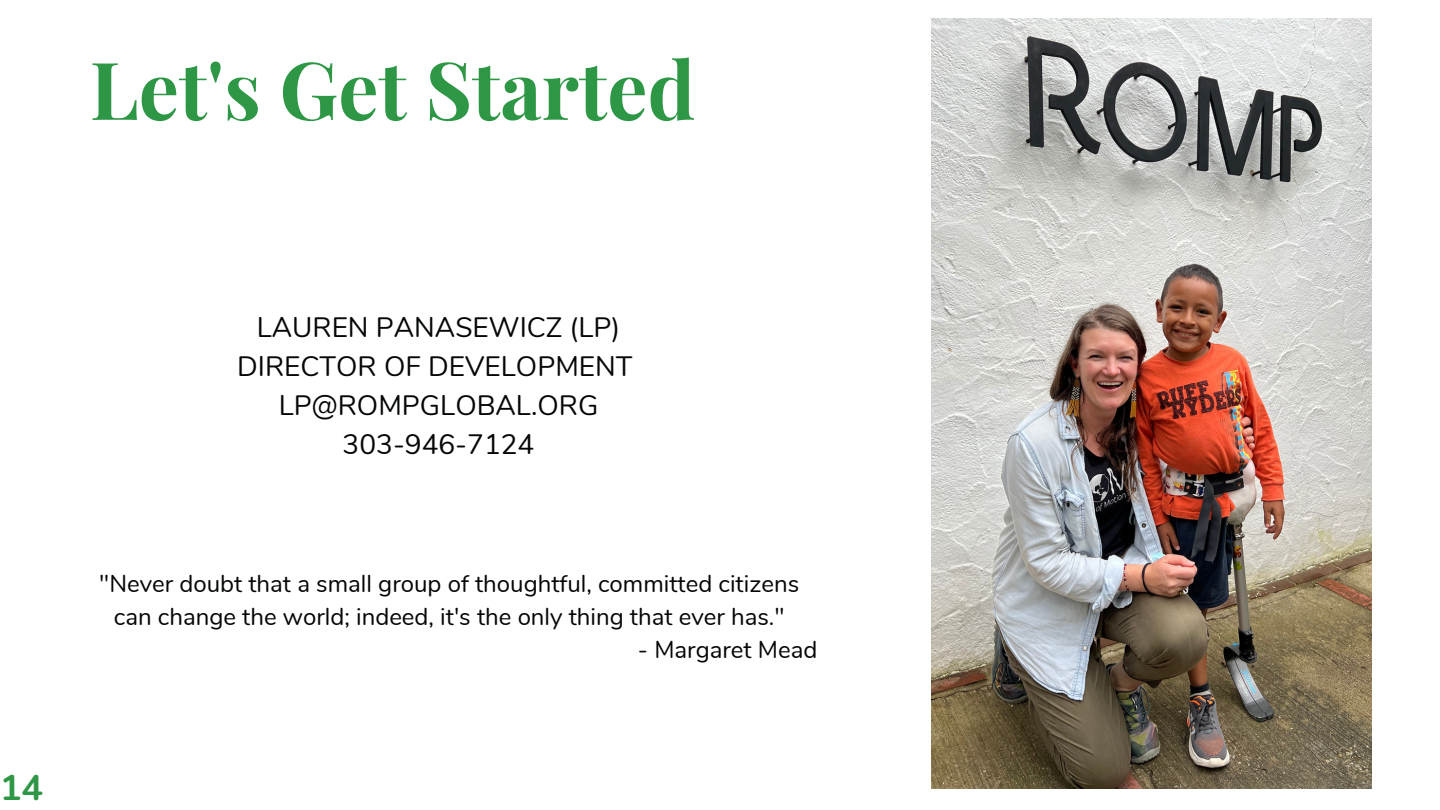
<style>
.page{position:relative;width:1440px;height:810px;background:#fff}
.page>*{position:absolute;margin:0;border:0;box-sizing:border-box;transform-origin:0 0}
.t1{font:700 80px "Playfair Display";color:#2e9746}
.t2{font:700 36px "Nunito";color:#2e9746}
.t3{font:28px/39px "Nunito";color:#050707;text-align:center}
.t4{font:24px/33px "Nunito";color:#050707;text-align:center}
</style>
<div class="page">
<img style="left:932px;top:18px;width:439px;height:770px">
<h1 class="t1" style="left:90px;top:33px;width:607px">Let's Get Started</h1>
<h2 class="t2" style="left:0;top:764px;width:45px">14</h2>
<p class="t3" style="left:237px;top:309px;width:397px">LAUREN PANASEWICZ (LP)<br>DIRECTOR OF DEVELOPMENT<br>LP@ROMPGLOBAL.ORG<br>303-946-7124</p>
<p class="t4" style="left:99px;top:567px;width:701px">"Never doubt that a small group of thoughtful, committed citizens can change the world; indeed, it's the only thing that ever has."</p>
<p class="t4" style="left:638px;top:633px;width:181px">- Margaret Mead</p>
</div>
